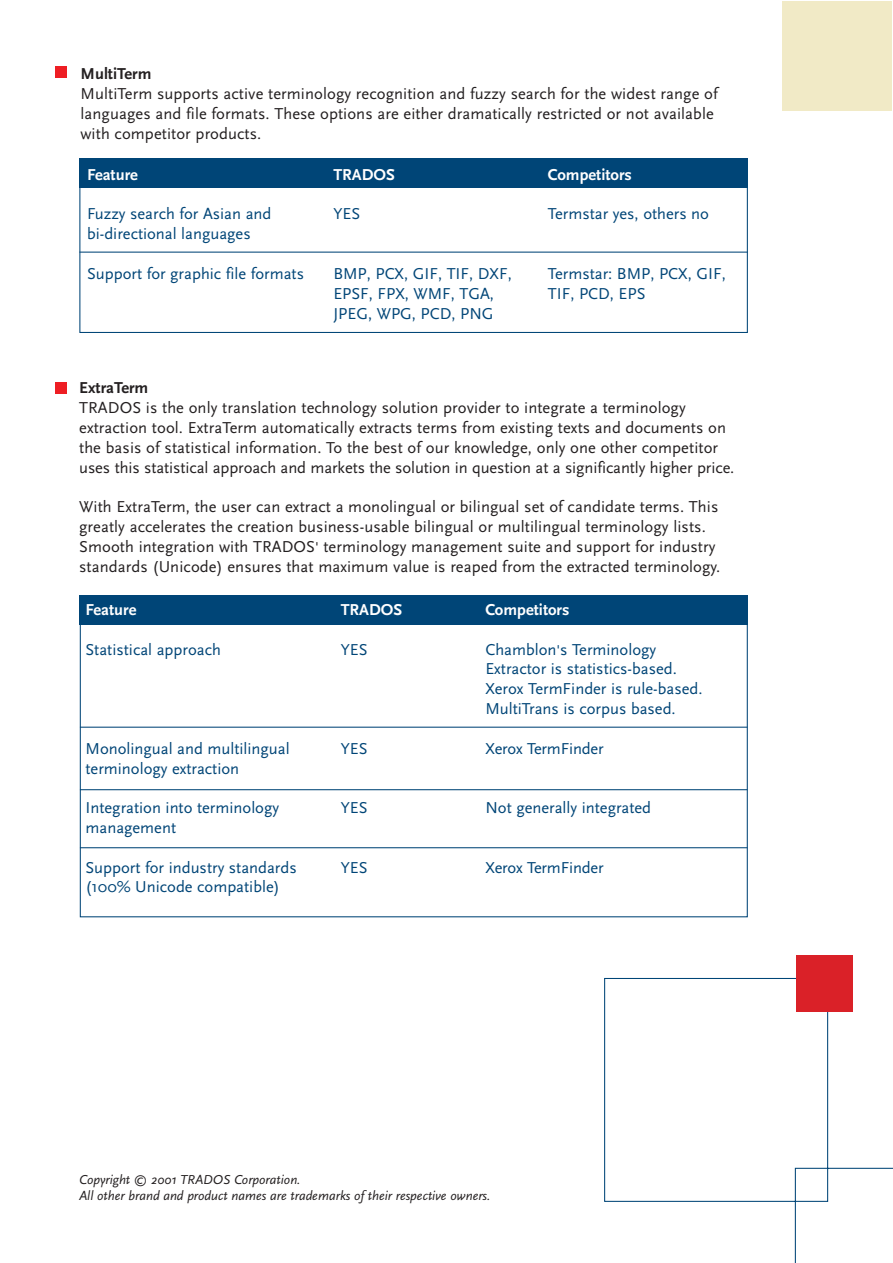
<style>
.page{position:relative;width:893px;height:1263px;background:#fff}
.page>*{position:absolute;margin:0;border:0;box-sizing:border-box;transform-origin:0 0}
.t1{font:16.5px/19.8px "Scala Sans";letter-spacing:.005em;color:#231f20}
.t2{font:16.5px/19.8px "Scala Sans";color:#004577}
.t3{font:700 16.5px "Scala Sans";color:#fff}
.t4{font:700 16.5px "Scala Sans";color:#231f20}
.t5{font:italic 13.5px/16.2px "Scala Sans";color:#231f20}
.s1{font-size:15px}
</style>
<div class="page">
<div style="left:80px;top:596px;width:667px;height:29px;background:#004577"></div>
<div style="left:55px;top:382px;width:11px;height:12px;background:#ee1e24"></div>
<div style="left:782px;top:1px;width:110px;height:110px;background:#f1eac6"></div>
<svg style="left:604px;top:977px;width:288px;height:286px"></svg>
<div style="left:796px;top:955px;width:56px;height:56px;background:#da2128"></div>
<div style="left:55px;top:66px;width:12px;height:12px;background:#ee1e24"></div>
<div style="left:79px;top:158px;width:669px;height:30px;background:#004577"></div>
<div style="left:79px;top:167px;width:668px;height:166px;border:1px solid #004577"></div>
<hr style="left:79px;top:252px;width:668px;height:1px;background:#004577">
<hr style="left:80px;top:727px;width:667px;height:1px;background:#004577">
<hr style="left:80px;top:789px;width:667px;height:1px;background:#004577">
<hr style="left:80px;top:847px;width:667px;height:1px;background:#004577">
<p class="t4" style="left:80px;top:67px;width:72px">MultiTerm</p>
<p class="t1" style="left:80px;top:85px;width:638px">MultiTerm supports active terminology recognition and fuzzy search for the widest range of languages and file formats. These options are either dramatically restricted or not available with competitor products.</p>
<p class="t3" style="left:87px;top:168px;width:52px">Feature</p>
<p class="t3" style="left:333px;top:168px;width:63px">TRADOS</p>
<p class="t3" style="left:548px;top:168px;width:86px">Competitors</p>
<p class="t2" style="left:87px;top:206px;width:186px">Fuzzy search for Asian and</p>
<p class="t2" style="left:333px;top:206px;width:28px">YES</p>
<p class="t2" style="left:548px;top:206px;width:163px">Termstar yes, others no</p>
<p class="t2" style="left:87px;top:225px;width:165px">bi-directional languages</p>
<p class="t2" style="left:87px;top:265px;width:218px">Support for graphic file formats</p>
<p class="t2" style="left:333px;top:265px;width:180px">BMP, PCX, GIF, TIF, DXF,</p>
<p class="t2" style="left:548px;top:265px;width:179px">Termstar: BMP, PCX, GIF,</p>
<p class="t2" style="left:333px;top:285px;width:162px">EPSF, FPX, WMF, TGA,</p>
<p class="t2" style="left:548px;top:285px;width:99px">TIF, PCD, EPS</p>
<p class="t2" style="left:333px;top:305px;width:162px">JPEG, WPG, PCD, PNG</p>
<p class="t4" style="left:79px;top:381px;width:71px">ExtraTerm</p>
<p class="t1" style="left:79px;top:399px;width:656px">TRADOS is the only translation technology solution provider to integrate a terminology extraction tool. ExtraTerm automatically extracts terms from existing texts and documents on the basis of statistical information. To the best of our knowledge, only one other competitor uses this statistical approach and markets the solution in question at a significantly higher price.</p>
<p class="t1" style="left:79px;top:499px;width:642px">With ExtraTerm, the user can extract a monolingual or bilingual set of candidate terms. This greatly accelerates the creation business-usable bilingual or multilingual terminology lists.<br>Smooth integration with TRADOS<span class="s1">'</span> terminology management suite and support for industry standards (Unicode) ensures that maximum value is reaped from the extracted terminology.</p>
<p class="t3" style="left:85px;top:603px;width:52px">Feature</p>
<p class="t3" style="left:341px;top:603px;width:63px">TRADOS</p>
<p class="t3" style="left:485px;top:603px;width:86px">Competitors</p>
<p class="t2" style="left:85px;top:641px;width:137px">Statistical approach</p>
<p class="t2" style="left:341px;top:641px;width:28px">YES</p>
<p class="t2" style="left:485px;top:641px;width:218px">Chamblon<span class="s1">'</span>s Terminology<br>Extractor is statistics-based.<br>Xerox TermFinder is rule-based.<br>MultiTrans is corpus based.</p>
<p class="t2" style="left:85px;top:740px;width:206px">Monolingual and multilingual</p>
<p class="t2" style="left:341px;top:740px;width:28px">YES</p>
<p class="t2" style="left:485px;top:740px;width:120px">Xerox TermFinder</p>
<p class="t2" style="left:85px;top:760px;width:155px">terminology extraction</p>
<p class="t2" style="left:85px;top:799px;width:195px">Integration into terminology</p>
<p class="t2" style="left:341px;top:799px;width:28px">YES</p>
<p class="t2" style="left:485px;top:799px;width:167px">Not generally integrated</p>
<p class="t2" style="left:85px;top:819px;width:92px">management</p>
<p class="t2" style="left:85px;top:859px;width:213px">Support for industry standards</p>
<p class="t2" style="left:341px;top:859px;width:28px">YES</p>
<p class="t2" style="left:485px;top:859px;width:120px">Xerox TermFinder</p>
<p class="t2" style="left:85px;top:879px;width:196px">(100% Unicode compatible)</p>
<p class="t5" style="left:79px;top:1173px;width:413px">Copyright © 2001 TRADOS Corporation.<br>All other brand and product names are trademarks of their respective owners.</p>
</div>
